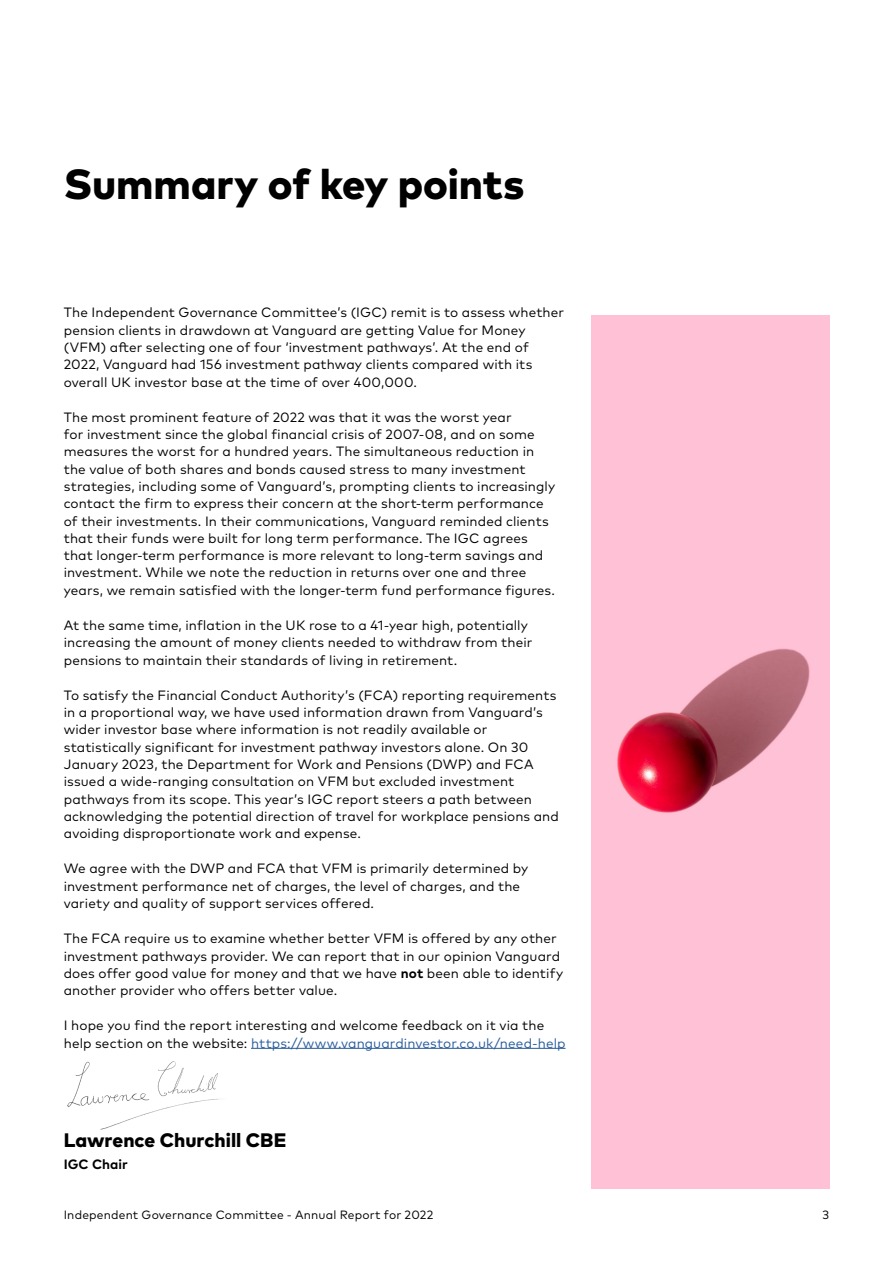
<style>
.page{position:relative;width:893px;height:1263px;background:#fff}
.page>*{position:absolute;margin:0;border:0;box-sizing:border-box;transform-origin:0 0}
.t1{font:800 42px "Mark Pro";color:#000}
.t2{font:800 19.5px "Mark Pro";color:#000}
.t3{font:13.5px/17.2px "Mark Pro";letter-spacing:.01em;color:#000}
.t4{font:700 13.5px "Mark Pro";color:#000}
.t5{font:12px "Mark Pro";letter-spacing:.015em;color:#000}
.s1{font-weight:700}
.s2{color:#275b9b}
</style>
<div class="page">
<img style="left:67px;top:1061px;width:152px;height:69px">
<hr style="left:251px;top:1048px;width:315px;height:1px;background:#275b9b">
<svg style="left:591px;top:523px;width:238px;height:450px;background:#f2abc0"></svg>
<h1 class="t1" style="left:64px;top:152px;width:462px">Summary of key points</h1>
<p class="t3" style="left:64px;top:303px;width:502px">The Independent Governance Committee’s (IGC) remit is to assess whether pension clients in drawdown at Vanguard are getting Value for Money (VFM) after selecting one of four ‘investment pathways’. At the end of 2022, Vanguard had 156 investment pathway clients compared with its overall UK investor base at the time of over 400,000.</p>
<p class="t3" style="left:64px;top:407px;width:493px">The most prominent feature of 2022 was that it was the worst year<br>for investment since the global financial crisis of 2007-08, and on some measures the worst for a hundred years. The simultaneous reduction in the value of both shares and bonds caused stress to many investment strategies, including some of Vanguard’s, prompting clients to increasingly contact the firm to express their concern at the short-term performance of their investments. In their communications, Vanguard reminded clients that their funds were built for long term performance. The IGC agrees that longer-term performance is more relevant to long-term savings and investment. While we note the reduction in returns over one and three years, we remain satisfied with the longer-term fund performance figures.</p>
<p class="t3" style="left:64px;top:615px;width:470px">At the same time, inflation in the UK rose to a 41-year high, potentially increasing the amount of money clients needed to withdraw from their pensions to maintain their standards of living in retirement.</p>
<p class="t3" style="left:64px;top:685px;width:497px">To satisfy the Financial Conduct Authority’s (FCA) reporting requirements in a proportional way, we have used information drawn from Vanguard’s wider investor base where information is not readily available or statistically significant for investment pathway investors alone. On 30<br>January 2023, the Department for Work and Pensions (DWP) and FCA issued a wide-ranging consultation on VFM but excluded investment pathways from its scope. This year’s IGC report steers a path between acknowledging the potential direction of travel for workplace pensions and avoiding disproportionate work and expense.</p>
<p class="t3" style="left:64px;top:859px;width:466px">We agree with the DWP and FCA that VFM is primarily determined by investment performance net of charges, the level of charges, and the variety and quality of support services offered.</p>
<p class="t3" style="left:64px;top:929px;width:501px">The FCA require us to examine whether better VFM is offered by any other investment pathways provider. We can report that in our opinion Vanguard does offer good value for money and that we have <span class="s1">not</span> been able to identify another provider who offers better value.</p>
<p class="t3" style="left:64px;top:1016px;width:503px">I hope you find the report interesting and welcome feedback on it via the help section on the website: <span class="s2">https://www.vanguardinvestor.co.uk/need-help</span></p>
<h2 class="t2" style="left:64px;top:1125px;width:224px">Lawrence Churchill CBE</h2>
<p class="t4" style="left:64px;top:1154px;width:66px">IGC Chair</p>
<p class="t5" style="left:64px;top:1206px;width:371px">Independent Governance Committee - Annual Report for 2022</p>
<p class="t5" style="left:822px;top:1205px;width:8px">3</p>
</div>
